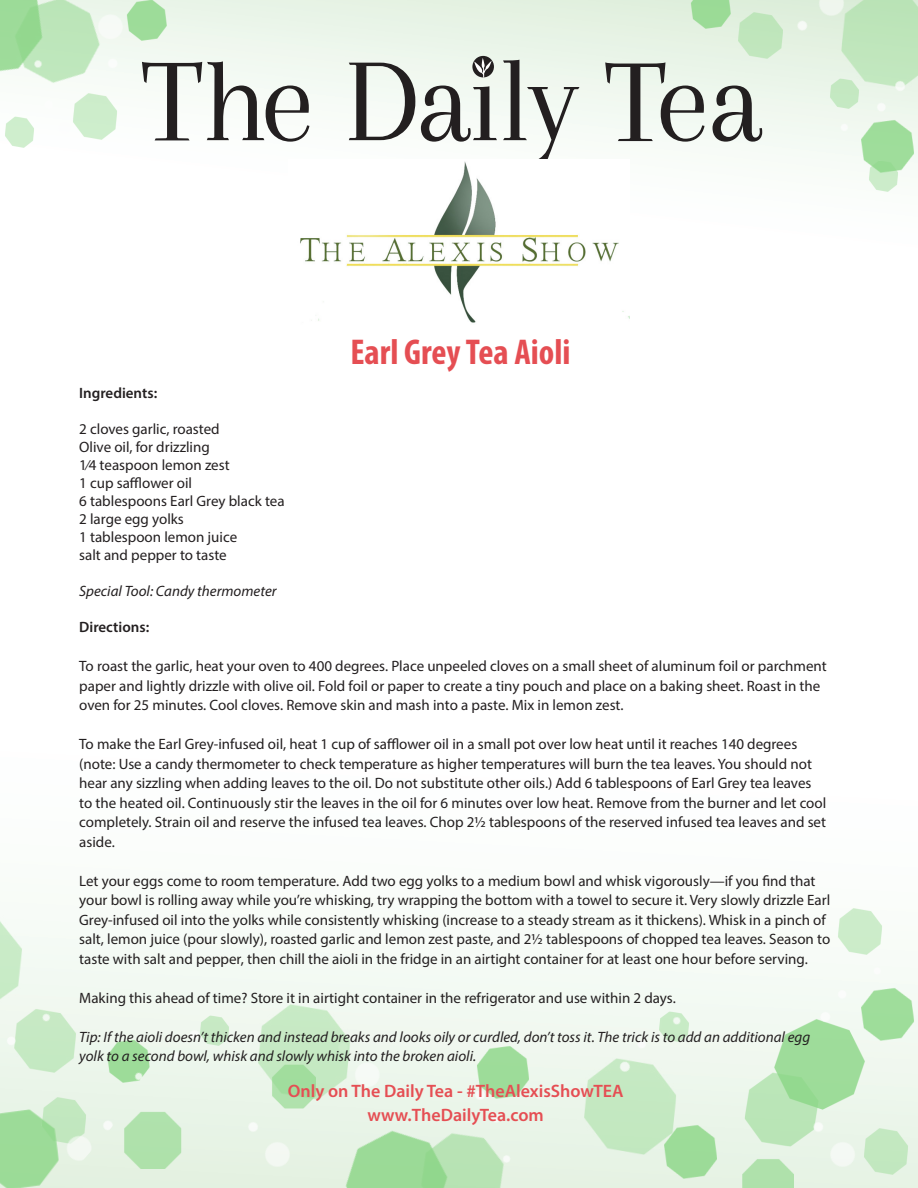
<style>
.page{position:relative;width:918px;height:1188px;background:#fff}
.page>*{position:absolute;margin:0;border:0;box-sizing:border-box;transform-origin:0 0}
.t1{font:700 condensed 36px "Myriad Pro";color:#e54e53}
.t2{font:600 18px/24px "Myriad Pro";color:#e54e53;text-align:center}
.t3{font:15px/19.5px "Myriad Pro";color:#231f20}
.t4{font:italic 15px/19.5px "Myriad Pro";color:#231f20}
.t5{font:600 15px "Myriad Pro";color:#231f20}
</style>
<div class="page">
<div style="left:0;top:0;width:918px;height:378px;background:linear-gradient(to bottom,#eaf5e9,#fff)"></div>
<div style="left:0;top:396px;width:918px;height:792px;background:linear-gradient(to bottom,#fff,#ecf6eb)"></div>
<svg style="left:349px;top:63px;width:66px;height:77px"></svg>
<svg style="left:503px;top:60px;width:77px;height:100px"></svg>
<svg style="left:713px;top:86px;width:49px;height:56px"></svg>
<svg style="left:472px;top:56px;width:22px;height:21px"></svg>
<svg style="left:421px;top:58px;width:76px;height:84px"></svg>
<svg style="left:142px;top:61px;width:167px;height:81px"></svg>
<svg style="left:605px;top:62px;width:100px;height:80px"></svg>
<img style="left:0;top:1109px;width:63px;height:79px">
<img style="left:741px;top:1010px;width:136px;height:141px">
<img style="left:832px;top:906px;width:53px;height:29px">
<img style="left:36px;top:1095px;width:6px;height:48px">
<img style="left:116px;top:1109px;width:80px;height:70px">
<img style="left:734px;top:1151px;width:44px;height:37px">
<img style="left:885px;top:1127px;width:26px;height:48px">
<img style="left:319px;top:1060px;width:213px;height:128px">
<img style="left:266px;top:1100px;width:37px;height:3px">
<img style="left:223px;top:1014px;width:8px;height:31px">
<img style="left:778px;top:1103px;width:107px;height:85px">
<img style="left:0;top:982px;width:89px;height:98px">
<img style="left:42px;top:1084px;width:84px;height:88px">
<img style="left:797px;top:935px;width:121px;height:110px">
<img style="left:94px;top:1006px;width:129px;height:103px">
<img style="left:468px;top:1045px;width:64px;height:54px">
<img style="left:455px;top:1066px;width:75px;height:122px">
<img style="left:303px;top:1023px;width:106px;height:98px">
<img style="left:246px;top:1000px;width:110px;height:100px">
<img style="left:573px;top:1054px;width:109px;height:100px">
<img style="left:656px;top:1125px;width:63px;height:53px">
<img style="left:596px;top:985px;width:123px;height:110px">
<img style="left:213px;top:1103px;width:106px;height:85px">
<img style="left:0;top:908px;width:27px;height:100px">
<img style="left:0;top:0;width:126px;height:117px">
<img style="left:89px;top:92px;width:31px;height:48px">
<div style="left:873px;top:0;width:45px;height:57px;background:#bde5b9"></div>
<img style="left:853px;top:160px;width:63px;height:13px">
<img style="left:800px;top:57px;width:118px;height:103px">
<img style="left:733px;top:11px;width:44px;height:48px">
<img style="left:777px;top:0;width:96px;height:66px">
<img style="left:826px;top:77px;width:35px;height:32px">
<img style="left:866px;top:160px;width:34px;height:31px">
<img style="left:685px;top:0;width:48px;height:28px">
<img style="left:2px;top:116px;width:10px;height:31px">
<img style="left:153px;top:0;width:15px;height:40px">
<img style="left:83px;top:0;width:70px;height:88px">
<img style="left:12px;top:19px;width:77px;height:137px">
<img style="left:289px;top:160px;width:340px;height:175px">
<p class="t1" style="left:350px;top:329px;width:222px">Earl Grey Tea Aioli</p>
<p class="t5" style="left:79px;top:384px;width:79px">Ingredients:</p>
<p class="t3" style="left:79px;top:419px;width:142px">2 cloves garlic, roasted</p>
<p class="t3" style="left:79px;top:437px;width:132px">Olive oil, for drizzling</p>
<p class="t3" style="left:79px;top:455px;width:152px">1⁄4 teaspoon lemon zest</p>
<p class="t3" style="left:79px;top:473px;width:114px">1 cup safflower oil</p>
<p class="t3" style="left:79px;top:491px;width:207px">6 tablespoons Earl Grey black tea</p>
<p class="t3" style="left:79px;top:509px;width:106px">2 large egg yolks</p>
<p class="t3" style="left:79px;top:527px;width:159px">1 tablespoon lemon juice</p>
<p class="t3" style="left:79px;top:545px;width:149px">salt and pepper to taste</p>
<p class="t4" style="left:79px;top:581px;width:199px">Special Tool: Candy thermometer</p>
<p class="t5" style="left:79px;top:618px;width:71px">Directions:</p>
<p class="t3" style="left:79px;top:656px;width:749px">To roast the garlic, heat your oven to 400 degrees. Place unpeeled cloves on a small sheet of aluminum foil or parchment paper and lightly drizzle with olive oil. Fold foil or paper to create a tiny pouch and place on a baking sheet. Roast in the oven for 25 minutes. Cool cloves. Remove skin and mash into a paste. Mix in lemon zest.</p>
<p class="t3" style="left:79px;top:734px;width:749px">To make the Earl Grey-infused oil, heat 1 cup of safflower oil in a small pot over low heat until it reaches 140 degrees (note: Use a candy thermometer to check temperature as higher temperatures will burn the tea leaves. You should not hear any sizzling when adding leaves to the oil. Do not substitute other oils.) Add 6 tablespoons of Earl Grey tea leaves to the heated oil. Continuously stir the leaves in the oil for 6 minutes over low heat. Remove from the burner and let cool completely. Strain oil and reserve the infused tea leaves. Chop 2½ tablespoons of the reserved infused tea leaves and set aside.</p>
<p class="t3" style="left:79px;top:871px;width:753px">Let your eggs come to room temperature. Add two egg yolks to a medium bowl and whisk vigorously—if you find that your bowl is rolling away while you’re whisking, try wrapping the bottom with a towel to secure it. Very slowly drizzle Earl Grey-infused oil into the yolks while consistently whisking (increase to a steady stream as it thickens). Whisk in a pinch of salt, lemon juice (pour slowly), roasted garlic and lemon zest paste, and 2½ tablespoons of chopped tea leaves. Season to taste with salt and pepper, then chill the aioli in the fridge in an airtight container for at least one hour before serving.</p>
<p class="t3" style="left:79px;top:988px;width:598px">Making this ahead of time? Store it in airtight container in the refrigerator and use within 2 days.</p>
<p class="t4" style="left:79px;top:1027px;width:733px">Tip: If the aioli doesn’t thicken and instead breaks and looks oily or curdled, don’t toss it. The trick is to add an additional egg yolk to a second bowl, whisk and slowly whisk into the broken aioli.</p>
<p class="t2" style="left:288px;top:1079px;width:337px">Only on The Daily Tea - #TheAlexisShowTEA www.TheDailyTea.com</p>
</div>
